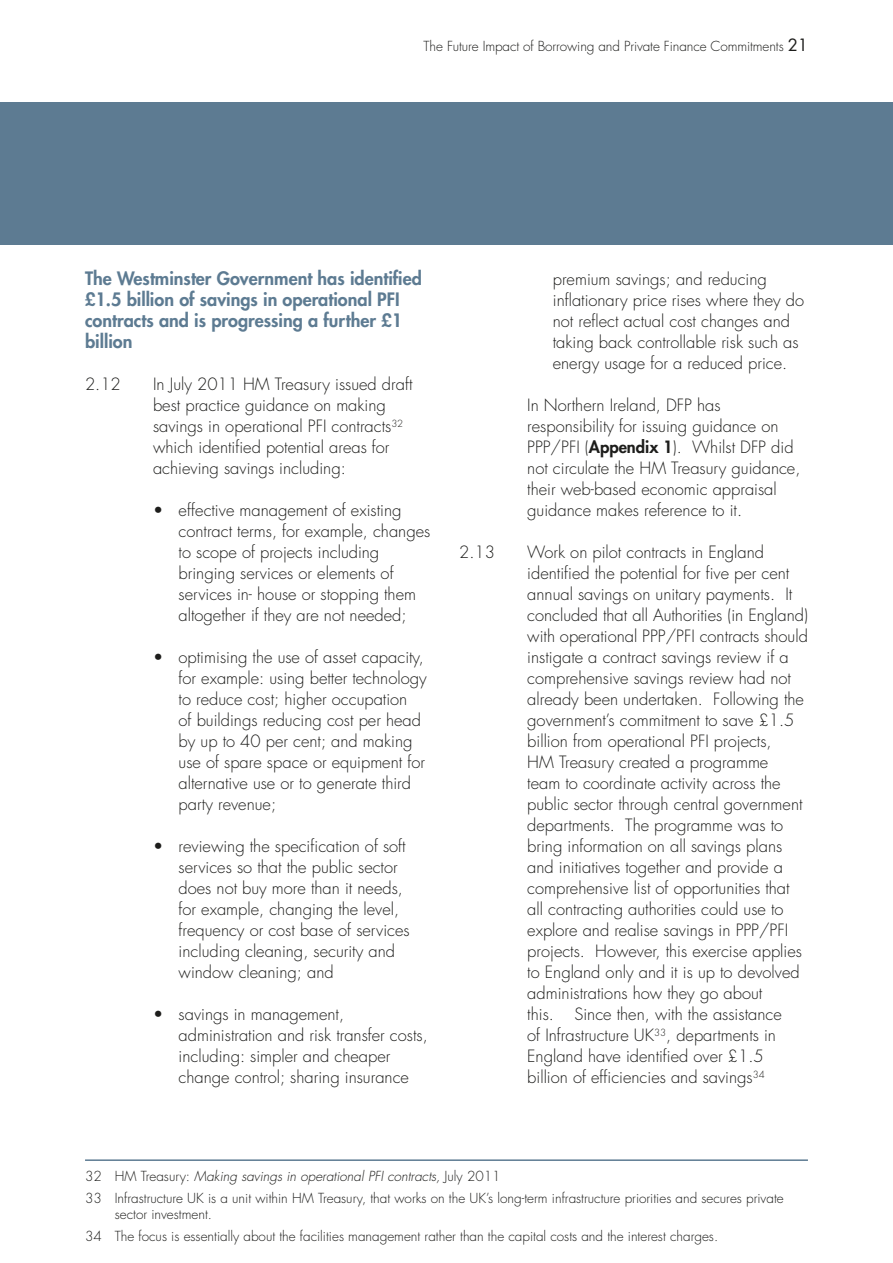
<style>
.page{position:relative;width:893px;height:1263px;background:#fff}
.page>*{position:absolute;margin:0;border:0;box-sizing:border-box;transform-origin:0 0}
._1__subheads{font:800 18px/21px "Futura";color:#5d7b92}
.BODY_COPY_2_1_etc{font:300 16.5px/21px "Futura";color:#1d1d1b}
.Bullets_within_body{font:300 16.5px/21px "Futura";color:#1d1d1b}
.Top_strip_text{font:300 13.5px/15.8px "Futura";color:#1d1d1b}
.t1{font:italic 300 13.5px "Futura";color:#1d1d1b}
.s1{font-weight:400;font-size:16.5px}
.s2{font-weight:800}
.s3{font-style:normal}
</style>
<div class="page">
<div style="left:0;top:102px;width:893px;height:142px;background:#5d7b92"></div>
<hr style="left:85px;top:1159px;width:723px;height:2px;background:#5d7b92">
<p class="Top_strip_text" style="left:424px;top:39px;width:386px">The Future Impact of Borrowing and Private Finance Commitments <span class="s1">21</span></p>
<p class="_1__subheads" style="left:85px;top:268px;width:338px">The Westminster Government has identified £1.5 billion of savings in operational PFI contracts and is progressing a further £1 billion</p>
<p class="BODY_COPY_2_1_etc" style="left:85px;top:374px;width:37px">2.12</p>
<p class="BODY_COPY_2_1_etc" style="left:153px;top:374px;width:261px">In July 2011 HM Treasury issued draft best practice guidance on making savings in operational PFI contracts<sup>32 </sup>which identified potential areas for achieving savings including:</p>
<p class="BODY_COPY_2_1_etc" style="left:179px;top:500px;width:253px;text-indent:-26px">• effective management of existing contract terms, for example, changes to scope of projects including bringing services or elements of services in- house or stopping them altogether if they are not needed;</p>
<p class="BODY_COPY_2_1_etc" style="left:179px;top:647px;width:250px;text-indent:-26px">• optimising the use of asset capacity, for example: using better technology to reduce cost; higher occupation<br>of buildings reducing cost per head by up to 40 per cent; and making use of spare space or equipment for alternative use or to generate third party revenue;</p>
<p class="BODY_COPY_2_1_etc" style="left:179px;top:836px;width:233px;text-indent:-26px">• reviewing the specification of soft services so that the public sector does not buy more than it needs, for example, changing the level, frequency or cost base of services including cleaning, security and window cleaning; and</p>
<p class="BODY_COPY_2_1_etc" style="left:179px;top:1004px;width:251px;text-indent:-26px">• savings in management, administration and risk transfer costs, including: simpler and cheaper change control; sharing insurance</p>
<p class="Bullets_within_body" style="left:553px;top:269px;width:253px">premium savings; and reducing inflationary price rises where they do not reflect actual cost changes and taking back controllable risk such as energy usage for a reduced price.</p>
<p class="BODY_COPY_2_1_etc" style="left:527px;top:395px;width:275px">In Northern Ireland, DFP has responsibility for issuing guidance on PPP/PFI (<span class="s2">Appendix 1</span>). Whilst DFP did not circulate the HM Treasury guidance, their web-based economic appraisal guidance makes reference to it.</p>
<p class="BODY_COPY_2_1_etc" style="left:459px;top:542px;width:37px">2.13</p>
<p class="BODY_COPY_2_1_etc" style="left:527px;top:542px;width:282px">Work on pilot contracts in England identified the potential for five per cent annual savings on unitary payments. It concluded that all Authorities (in England) with operational PPP/PFI contracts should instigate a contract savings review if a comprehensive savings review had not already been undertaken. Following the government’s commitment to save £1.5 billion from operational PFI projects,<br>HM Treasury created a programme<br>team to coordinate activity across the public sector through central government departments. The programme was to bring information on all savings plans and initiatives together and provide a comprehensive list of opportunities that all contracting authorities could use to explore and realise savings in PPP/PFI projects. However, this exercise applies to England only and it is up to devolved administrations how they go about<br>this. Since then, with the assistance<br>of Infrastructure UK<sup>33</sup>, departments in England have identified over £1.5 billion of efficiencies and savings<sup>34</sup></p>
<p class="t1" style="left:85px;top:1167px;width:417px"><span class="s3">32 HM Treasury:</span> Making savings in operational PFI contracts, <span class="s3">July 2011</span></p>
<p class="Top_strip_text" style="left:115px;top:1190px;width:670px;text-indent:-30px">33 Infrastructure UK is a unit within HM Treasury, that works on the UK’s long-term infrastructure priorities and secures private sector investment.</p>
<p class="Top_strip_text" style="left:85px;top:1228px;width:635px">34 The focus is essentially about the facilities management rather than the capital costs and the interest charges.</p>
</div>
